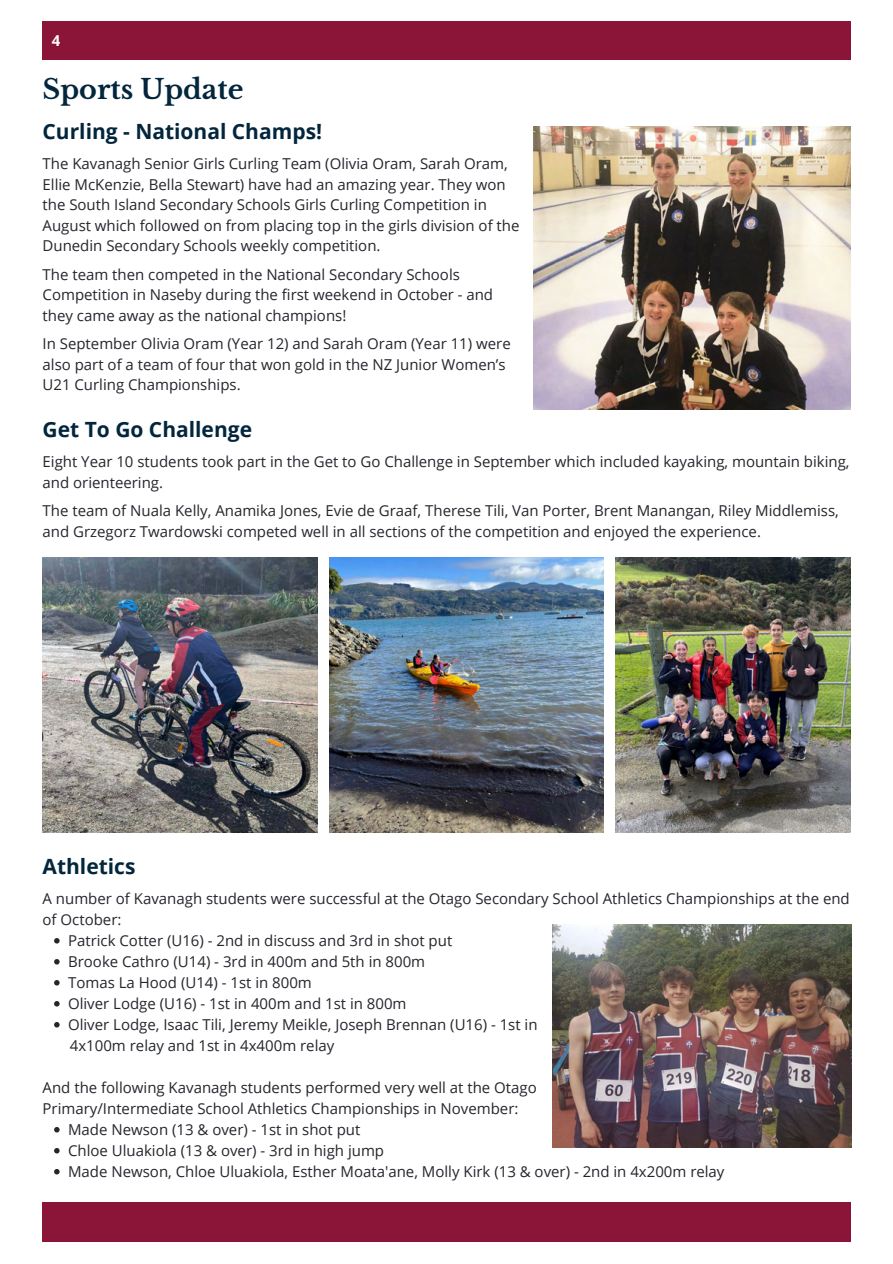
<style>
.page{position:relative;width:893px;height:1264px;background:#fff}
.page>*{position:absolute;margin:0;border:0;box-sizing:border-box;transform-origin:0 0}
.t1{font:700 27px "Libre Baskerville";color:#03263d}
.t2{font:700 21px "Open Sans";color:#03263d}
.t3{font:15px/20.5px "Open Sans";color:#24262d}
.t4{font:700 15px "Open Sans";color:#fff}
</style>
<div class="page">
<div style="left:43px;top:21px;width:808px;height:38px;background:#8a1538"></div>
<div style="left:43px;top:1202px;width:808px;height:39px;background:#8a1538"></div>
<img style="left:533px;top:126px;width:317px;height:284px">
<img style="left:43px;top:557px;width:274px;height:275px">
<img style="left:330px;top:557px;width:273px;height:275px">
<img style="left:615px;top:557px;width:235px;height:275px">
<svg style="left:54px;top:938px;width:6px;height:5px"></svg>
<svg style="left:54px;top:959px;width:6px;height:5px"></svg>
<svg style="left:54px;top:980px;width:6px;height:5px"></svg>
<svg style="left:54px;top:1001px;width:6px;height:5px"></svg>
<svg style="left:54px;top:1022px;width:6px;height:5px"></svg>
<svg style="left:54px;top:1127px;width:6px;height:5px"></svg>
<svg style="left:54px;top:1148px;width:6px;height:5px"></svg>
<svg style="left:54px;top:1169px;width:6px;height:5px"></svg>
<img style="left:553px;top:924px;width:298px;height:223px">
<p class="t4" style="left:52px;top:30px;width:10px">4</p>
<h1 class="t1" style="left:43px;top:72px;width:202px">Sports Update</h1>
<h2 class="t2" style="left:43px;top:116px;width:281px">Curling - National Champs!</h2>
<p class="t3" style="left:43px;top:153px;width:478px">The Kavanagh Senior Girls Curling Team (Olivia Oram, Sarah Oram, Ellie McKenzie, Bella Stewart) have had an amazing year. They won the South Island Secondary Schools Girls Curling Competition in August which followed on from placing top in the girls division of the Dunedin Secondary Schools weekly competition.</p>
<p class="t3" style="left:43px;top:264px;width:452px">The team then competed in the National Secondary Schools<br>Competition in Naseby during the first weekend in October - and they came away as the national champions!</p>
<p class="t3" style="left:43px;top:333px;width:469px">In September Olivia Oram (Year 12) and Sarah Oram (Year 11) were also part of a team of four that won gold in the NZ Junior Women’s<br>U21 Curling Championships.</p>
<h2 class="t2" style="left:43px;top:414px;width:211px">Get To Go Challenge</h2>
<p class="t3" style="left:43px;top:451px;width:808px">Eight Year 10 students took part in the Get to Go Challenge in September which included kayaking, mountain biking, and orienteering.</p>
<p class="t3" style="left:43px;top:500px;width:797px">The team of Nuala Kelly, Anamika Jones, Evie de Graaf, Therese Tili, Van Porter, Brent Manangan, Riley Middlemiss, and Grzegorz Twardowski competed well in all sections of the competition and enjoyed the experience.</p>
<h2 class="t2" style="left:43px;top:851px;width:94px">Athletics</h2>
<p class="t3" style="left:43px;top:887px;width:808px;line-height:21px">A number of Kavanagh students were successful at the Otago Secondary School Athletics Championships at the end of October:</p>
<p class="t3" style="left:68px;top:929px;width:471px;line-height:21px">Patrick Cotter (U16) - 2nd in discuss and 3rd in shot put<br>Brooke Cathro (U14) - 3rd in 400m and 5th in 800m<br>Tomas La Hood (U14) - 1st in 800m<br>Oliver Lodge (U16) - 1st in 400m and 1st in 800m<br>Oliver Lodge, Isaac Tili, Jeremy Meikle, Joseph Brennan (U16) - 1st in</p>
<p class="t3" style="left:70px;top:1034px;width:266px">4x100m relay and 1st in 4x400m relay</p>
<p class="t3" style="left:43px;top:1076px;width:495px;line-height:21px">And the following Kavanagh students performed very well at the Otago<br>Primary/Intermediate School Athletics Championships in November:</p>
<p class="t3" style="left:68px;top:1118px;width:658px;line-height:21px">Made Newson (13 &amp; over) - 1st in shot put<br>Chloe Uluakiola (13 &amp; over) - 3rd in high jump<br>Made Newson, Chloe Uluakiola, Esther Moata'ane, Molly Kirk (13 &amp; over) - 2nd in 4x200m relay</p>
</div>
